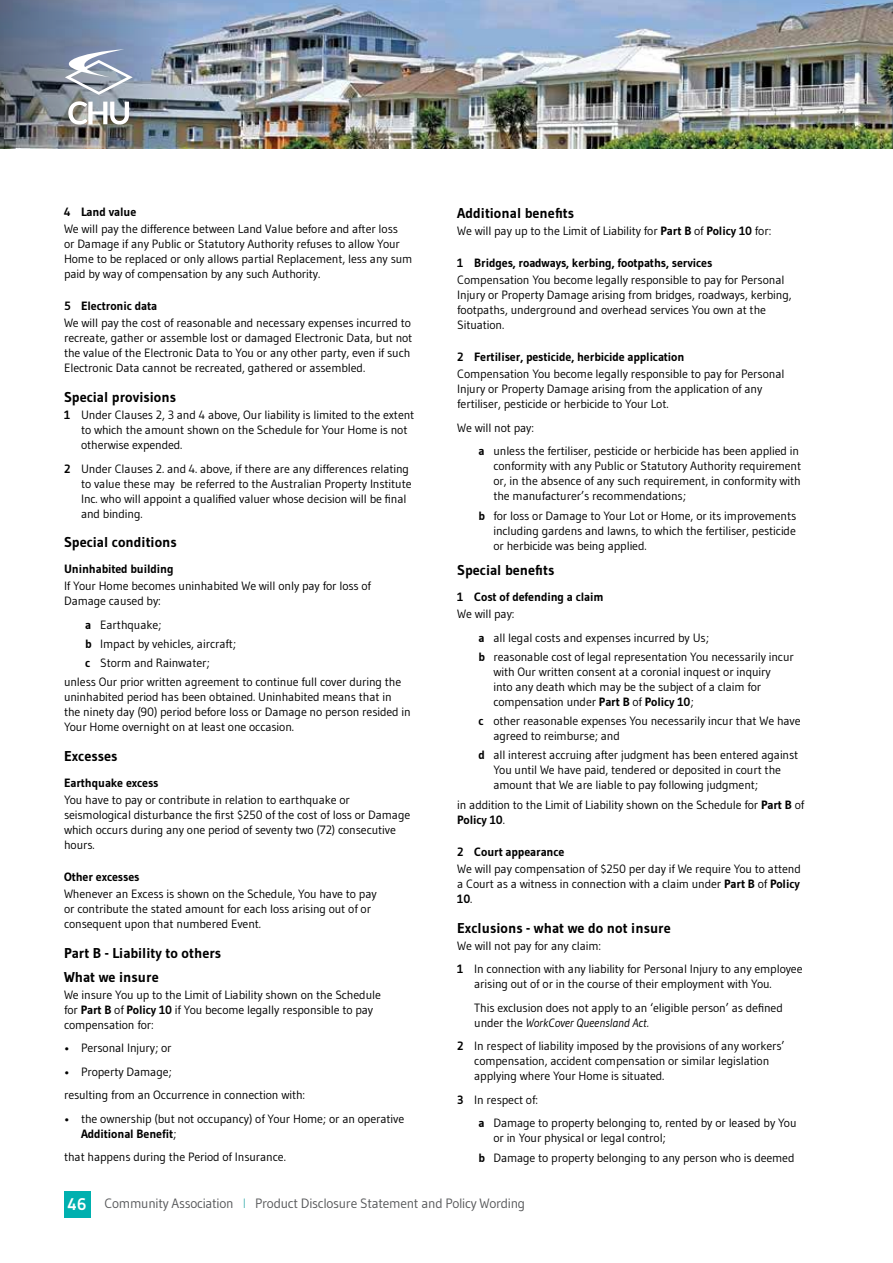
<style>
.page{position:relative;width:893px;height:1263px;background:#fff}
.page>*{position:absolute;margin:0;border:0;box-sizing:border-box;transform-origin:0 0}
.t1{font:700 14.25px/23.5px "Gudea";color:#000}
.t2{font:13.5px "Gudea";letter-spacing:-.02em;color:#58595b}
.t3{font:12px/15px "Gudea";letter-spacing:-.01em;color:#000}
.t4{font:700 12px "Gudea";letter-spacing:-.01em;color:#000}
.s1{font-weight:700}
.s2{font-style:italic}
.s3{font-weight:700;font-size:16.8px;color:#fff}
.s4{color:#5dbdbc}
</style>
<div class="page">
<img style="left:0;top:0;width:893px;height:149px">
<img style="left:0;top:0;width:177px;height:148px">
<div style="left:64px;top:1191px;width:27px;height:26px;background:#00b0af"></div>
<svg style="left:65px;top:49px;width:68px;height:46px"></svg>
<svg style="left:68px;top:101px;width:61px;height:24px"></svg>
<p class="t4" style="left:64px;top:204px;width:74px">4 Land value</p>
<p class="t3" style="left:64px;top:221px;width:350px">We will pay the difference between Land Value before and after loss<br>or Damage if any Public or Statutory Authority refuses to allow Your Home to be replaced or only allows partial Replacement, less any sum paid by way of compensation by any such Authority.</p>
<p class="t4" style="left:64px;top:298px;width:95px">5 Electronic data</p>
<p class="t3" style="left:64px;top:315px;width:350px">We will pay the cost of reasonable and necessary expenses incurred to recreate, gather or assemble lost or damaged Electronic Data, but not the value of the Electronic Data to You or any other party, even if such Electronic Data cannot be recreated, gathered or assembled.</p>
<p class="t1" style="left:64px;top:385px;width:113px">Special provisions</p>
<p class="t3" style="left:81px;top:407px;width:335px;text-indent:-17px"><span class="s1">1</span> Under Clauses 2, 3 and 4 above, Our liability is limited to the extent to which the amount shown on the Schedule for Your Home is not otherwise expended.</p>
<p class="t3" style="left:81px;top:461px;width:332px;text-indent:-17px"><span class="s1">2</span> Under Clauses 2. and 4. above, if there are any differences relating to value these may be referred to the Australian Property Institute Inc. who will appoint a qualified valuer whose decision will be final and binding.</p>
<p class="t1" style="left:64px;top:531px;width:114px">Special conditions</p>
<p class="t4" style="left:64px;top:561px;width:111px">Uninhabited building</p>
<p class="t3" style="left:64px;top:578px;width:309px">If Your Home becomes uninhabited We will only pay for loss of<br>Damage caused by:</p>
<p class="t3" style="left:85px;top:617px;width:78px"><span class="s1">a</span> Earthquake;</p>
<p class="t3" style="left:85px;top:636px;width:152px"><span class="s1">b</span> Impact by vehicles, aircraft;</p>
<p class="t3" style="left:85px;top:655px;width:126px"><span class="s1">c</span> Storm and Rainwater;</p>
<p class="t3" style="left:64px;top:674px;width:339px">unless Our prior written agreement to continue full cover during the</p>
<p class="t3" style="left:64px;top:689px;width:348px">uninhabited period has been obtained. Uninhabited means that in the ninety day (90) period before loss or Damage no person resided in<br>Your Home overnight on at least one occasion.</p>
<p class="t1" style="left:64px;top:744px;width:55px">Excesses</p>
<p class="t4" style="left:64px;top:775px;width:96px">Earthquake excess</p>
<p class="t3" style="left:64px;top:792px;width:348px">You have to pay or contribute in relation to earthquake or seismological disturbance the first $250 of the cost of loss or Damage which occurs during any one period of seventy two (72) consecutive hours.</p>
<p class="t4" style="left:64px;top:869px;width:77px">Other excesses</p>
<p class="t3" style="left:64px;top:886px;width:314px">Whenever an Excess is shown on the Schedule, You have to pay or contribute the stated amount for each loss arising out of or consequent upon that numbered Event.</p>
<p class="t1" style="left:64px;top:941px;width:159px">Part B - Liability to others<br>What we insure</p>
<p class="t3" style="left:64px;top:987px;width:318px">We insure You up to the Limit of Liability shown on the Schedule for <span class="s1">Part B</span> of <span class="s1">Policy 10</span> if You become legally responsible to pay compensation for:</p>
<p class="t3" style="left:64px;top:1040px;width:109px">• Personal Injury; or</p>
<p class="t3" style="left:64px;top:1059px;width:243px;line-height:23.5px">• Property Damage;<br>resulting from an Occurrence in connection with:</p>
<p class="t3" style="left:81px;top:1111px;width:325px;text-indent:-17px">• the ownership (but not occupancy) of Your Home; or an operative<br><span class="s1">Additional Benefit</span>;</p>
<p class="t3" style="left:64px;top:1149px;width:223px">that happens during the Period of Insurance.</p>
<p class="t1" style="left:457px;top:201px;width:118px">Additional benefits</p>
<p class="t3" style="left:457px;top:223px;width:315px">We will pay up to the Limit of Liability for <span class="s1">Part B</span> of <span class="s1">Policy 10</span> for:</p>
<p class="t4" style="left:457px;top:255px;width:257px">1 Bridges, roadways, kerbing, footpaths, services</p>
<p class="t3" style="left:457px;top:272px;width:336px">Compensation You become legally responsible to pay for Personal Injury or Property Damage arising from bridges, roadways, kerbing, footpaths, underground and overhead services You own at the Situation.</p>
<p class="t4" style="left:457px;top:350px;width:229px">2 Fertiliser, pesticide, herbicide application</p>
<p class="t3" style="left:457px;top:366px;width:329px">Compensation You become legally responsible to pay for Personal<br>Injury or Property Damage arising from the application of any fertiliser, pesticide or herbicide to Your Lot.</p>
<p class="t3" style="left:478px;top:416px;width:322px;line-height:23.5px;text-indent:-21px">We will not pay:<br><span class="s1">a</span> unless the fertiliser, pesticide or herbicide has been applied in</p>
<p class="t3" style="left:493px;top:458px;width:309px;text-align:justify">conformity with any Public or Statutory Authority requirement or, in the absence of any such requirement, in conformity with the manufacturer’s recommendations;</p>
<p class="t3" style="left:493px;top:508px;width:305px;text-align:justify;text-indent:-15px"><span class="s1">b</span> for loss or Damage to Your Lot or Home, or its improvements including gardens and lawns, to which the fertiliser, pesticide or herbicide was being applied.</p>
<p class="t1" style="left:457px;top:558px;width:99px">Special benefits</p>
<p class="t4" style="left:457px;top:589px;width:148px">1 Cost of defending a claim</p>
<p class="t3" style="left:478px;top:602px;width:232px;line-height:23.5px;text-indent:-21px">We will pay:<br><span class="s1">a</span> all legal costs and expenses incurred by Us;</p>
<p class="t3" style="left:493px;top:649px;width:302px;text-indent:-15px"><span class="s1">b</span> reasonable cost of legal representation You necessarily incur with Our written consent at a coronial inquest or inquiry<br>into any death which may be the subject of a claim for compensation under <span class="s1">Part B</span> of <span class="s1">Policy 10</span>;</p>
<p class="t3" style="left:493px;top:713px;width:309px;text-indent:-15px"><span class="s1">c</span> other reasonable expenses You necessarily incur that We have agreed to reimburse; and</p>
<p class="t3" style="left:493px;top:747px;width:306px;text-indent:-15px"><span class="s1">d</span> all interest accruing after judgment has been entered against<br>You until We have paid, tendered or deposited in court the amount that We are liable to pay following judgment;</p>
<p class="t3" style="left:457px;top:797px;width:348px">in addition to the Limit of Liability shown on the Schedule for <span class="s1">Part B</span> of<br><span class="s1">Policy 10</span>.</p>
<p class="t4" style="left:457px;top:844px;width:109px">2 Court appearance</p>
<p class="t3" style="left:457px;top:861px;width:345px;text-align:justify">We will pay compensation of $250 per day if We require You to attend a Court as a witness in connection with a claim under <span class="s1">Part B</span> of <span class="s1">Policy 10</span>.</p>
<p class="t1" style="left:457px;top:916px;width:215px">Exclusions - what we do not insure</p>
<p class="t3" style="left:457px;top:933px;width:347px;line-height:23.5px">We will not pay for any claim:<br><span class="s1">1</span> In connection with any liability for Personal Injury to any employee</p>
<p class="t3" style="left:474px;top:972px;width:310px;line-height:23.5px">arising out of or in the course of their employment with You.<br>This exclusion does not apply to an ‘eligible person’ as defined</p>
<p class="t3" style="left:457px;top:1010px;width:329px;line-height:23.5px;text-indent:17px">under the <span class="s2">WorkCover Queensland Act.<br></span><span class="s1">2</span> In respect of liability imposed by the provisions of any workers’</p>
<p class="t3" style="left:474px;top:1053px;width:297px">compensation, accident compensation or similar legislation applying where Your Home is situated.</p>
<p class="t3" style="left:478px;top:1087px;width:320px;line-height:23.5px;text-indent:-21px"><span class="s1">3</span> In respect of:<br><span class="s1">a</span> Damage to property belonging to, rented by or leased by You</p>
<p class="t3" style="left:478px;top:1128px;width:318px;line-height:19.2px;text-indent:15px">or in Your physical or legal control;<br><span class="s1">b</span> Damage to property belonging to any person who is deemed</p>
<p class="t2" style="left:68px;top:1194px;width:459px"><span class="s3">46</span> Community Association <span class="s4">l</span> Product Disclosure Statement and Policy Wording</p>
</div>
